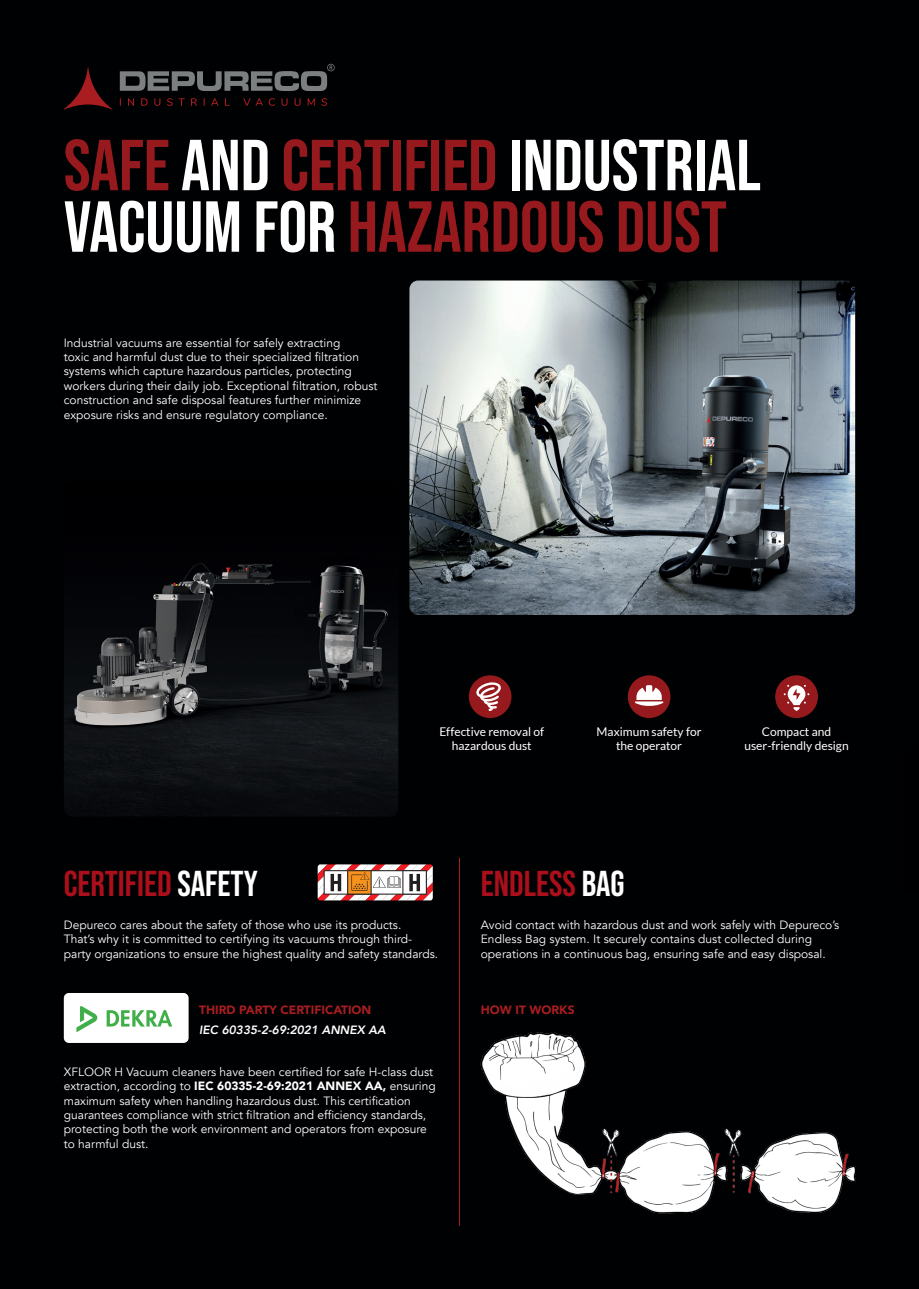
<style>
.page{position:relative;width:919px;height:1289px;background:#fff}
.page>*{position:absolute;margin:0;border:0;box-sizing:border-box;transform-origin:0 0}
.t1{font:700 72px/61.5px "Bebas Neue Pro";color:#961a1d}
.t2{font:700 36px "Bebas Neue Pro";color:#ab0f1b}
.t3{font:12px/14.4px "Avenir";color:#fff}
.t4{font:12px/14.4px "Lato";color:#fff;text-align:center}
.t5{font:900 12px "Avenir";color:#a91d21}
.t6{font:italic 800 12px "Avenir";color:#fff}
.s1{color:#fff}
.s2{font-weight:900}
</style>
<div class="page">
<div style="left:0;top:0;width:918px;height:1288px;background:#000103"></div>
<svg style="left:64px;top:67px;width:48px;height:43px"></svg>
<svg style="left:128px;top:98px;width:6px;height:8px"></svg>
<svg style="left:141px;top:98px;width:7px;height:8px"></svg>
<svg style="left:154px;top:98px;width:6px;height:8px"></svg>
<svg style="left:167px;top:98px;width:18px;height:8px"></svg>
<svg style="left:191px;top:98px;width:6px;height:8px"></svg>
<svg style="left:203px;top:98px;width:2px;height:8px"></svg>
<svg style="left:211px;top:98px;width:7px;height:8px"></svg>
<svg style="left:225px;top:98px;width:5px;height:8px"></svg>
<svg style="left:243px;top:98px;width:20px;height:8px"></svg>
<svg style="left:269px;top:98px;width:6px;height:8px"></svg>
<svg style="left:281px;top:98px;width:6px;height:8px"></svg>
<svg style="left:294px;top:98px;width:6px;height:8px"></svg>
<svg style="left:307px;top:98px;width:8px;height:8px"></svg>
<svg style="left:321px;top:98px;width:6px;height:8px"></svg>
<svg style="left:120px;top:64px;width:214px;height:27px"></svg>
<svg style="left:317px;top:864px;width:116px;height:36px"></svg>
<img style="left:409px;top:280px;width:446px;height:335px">
<img style="left:64px;top:563px;width:334px;height:253px">
<img style="left:481px;top:1032px;width:374px;height:182px">
<div style="left:64px;top:992px;width:125px;height:50px;background:#fff;border-radius:5px"></div>
<svg style="left:107px;top:1009px;width:65px;height:17px"></svg>
<svg style="left:76px;top:1006px;width:22px;height:26px"></svg>
<hr style="left:459px;top:857px;width:1px;height:368px;background:#a91d21">
<div style="left:468px;top:675px;width:43px;height:43px;background:#961a1d;border-radius:50%"></div>
<div style="left:775px;top:675px;width:42px;height:43px;background:#961a1d;border-radius:50%"></div>
<div style="left:627px;top:675px;width:43px;height:43px;background:#961a1d;border-radius:50%"></div>
<svg style="left:635px;top:685px;width:28px;height:21px"></svg>
<svg style="left:783px;top:685px;width:26px;height:26px"></svg>
<svg style="left:476px;top:682px;width:25px;height:29px"></svg>
<h1 class="t1" style="left:64px;top:133px;width:698px">SAFE <span class="s1">AND</span> CERTIFIED <span class="s1">INDUSTRIAL<br>VACUUM FOR</span> HAZARDOUS DUST</h1>
<p class="t3" style="left:64px;top:335px;width:315px">Industrial vacuums are essential for safely extracting<br>toxic and harmful dust due to their specialized filtration systems which capture hazardous particles, protecting workers during their daily job. Exceptional filtration, robust construction and safe disposal features further minimize exposure risks and ensure regulatory compliance.</p>
<p class="t4" style="left:439px;top:724px;width:106px">Effective removal of hazardous dust</p>
<p class="t4" style="left:744px;top:724px;width:106px">Compact and user-friendly design</p>
<p class="t4" style="left:596px;top:724px;width:107px">Maximum safety for the operator</p>
<h2 class="t2" style="left:64px;top:863px;width:195px">CERTIFIED <span class="s1">SAFETY</span></h2>
<h2 class="t2" style="left:481px;top:863px;width:145px">ENDLESS <span class="s1">BAG</span></h2>
<p class="t3" style="left:481px;top:917px;width:360px">Avoid contact with hazardous dust and work safely with Depureco’s<br>Endless Bag system. It securely contains dust collected during operations in a continuous bag, ensuring safe and easy disposal.</p>
<p class="t3" style="left:64px;top:917px;width:376px">Depureco cares about the safety of those who use its products.<br>That’s why it is committed to certifying its vacuums through third&shy;party organizations to ensure the highest quality and safety standards.</p>
<p class="t5" style="left:199px;top:999px;width:173px">THIRD PARTY CERTIFICATION</p>
<p class="t5" style="left:481px;top:999px;width:95px">HOW IT WORKS</p>
<p class="t6" style="left:199px;top:1022px;width:188px">IEC 60335-2-69:2021 ANNEX AA</p>
<p class="t3" style="left:64px;top:1064px;width:373px">XFLOOR H Vacuum cleaners have been certified for safe H-class dust extraction, according to <span class="s2">IEC 60335-2-69:2021 ANNEX AA,</span> ensuring maximum safety when handling hazardous dust. This certification guarantees compliance with strict filtration and efficiency standards, protecting both the work environment and operators from exposure to harmful dust.</p>
</div>
